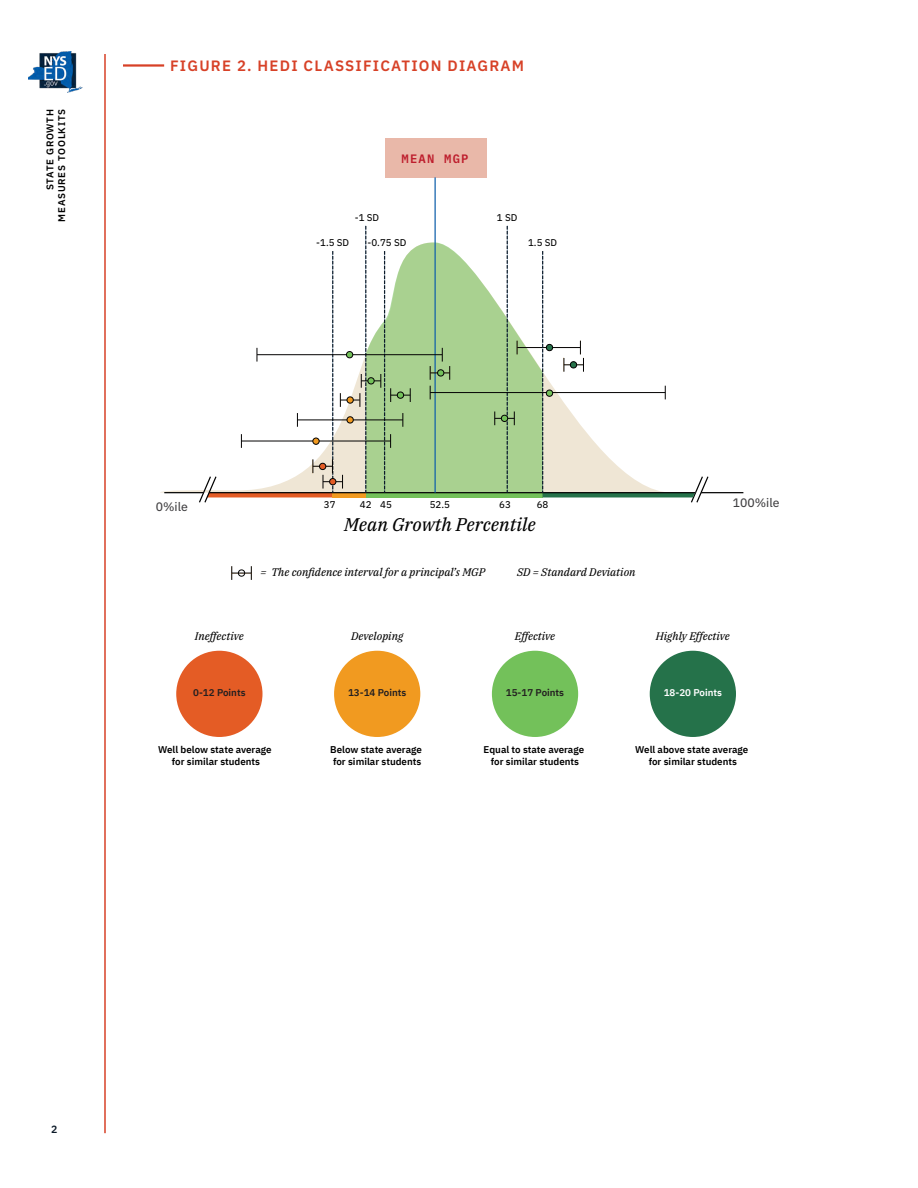
<style>
.page{position:relative;width:918px;height:1188px;background:#fff}
.page>*{position:absolute;margin:0;border:0;box-sizing:border-box;transform-origin:0 0}
.t1{font:italic 18.3px "IBM Plex Serif Text";color:#000}
.t2{font:15px "IBM Plex Sans Sm Bld";letter-spacing:.08em;color:#d74127}
.t3{font:12.15px "IBM Plex Sans Text";color:#414042}
.t4{font:600 12.15px "IBM Plex Mono";letter-spacing:.1em;color:#be1e2d}
.t5{font:italic 10.95px "IBM Plex Serif Text";color:#000}
.t6{font:10.5px "IBM Plex Sans Sm Bld";color:#0c1a28}
.t7{font:600 9.75px/11.7px "IBM Plex Sans";color:#000;text-align:center}
.t8{font:9.75px "IBM Plex Sans Text";color:#000}
.t9{font:600 9.75px "IBM Plex Sans";color:#231f20}
.t10{font:9.75px/11.7px "IBM Plex Sans Sm Bld";letter-spacing:.08em;color:#000;text-align:right}
.t11{font:600 9.75px "IBM Plex Sans";color:#fff}
</style>
<div class="page">
<img style="left:29px;top:51px;width:53px;height:41px">
<hr style="left:104px;top:54px;width:2px;height:1079px;background:#d74127">
<hr style="left:123px;top:64px;width:41px;height:3px;background:#d74127">
<svg style="left:411px;top:242px;width:131px;height:250px;fill:#a9d190"></svg>
<div style="left:385px;top:138px;width:102px;height:39px;background:#e9b8a9"></div>
<hr style="left:164px;top:492px;width:40px;height:1px;background:#000">
<svg style="left:411px;top:493px;width:131px;height:4px"></svg>
<hr style="left:209px;top:492px;width:486px;height:1px;background:#000">
<hr style="left:701px;top:492px;width:42px;height:1px;background:#000">
<hr style="left:435px;top:177px;width:1px;height:316px;background:#0d5ea9">
<hr style="left:517px;top:347px;width:63px;height:1px;background:#030202">
<svg style="left:495px;top:226px;width:23px;height:267px"></svg>
<hr style="left:257px;top:354px;width:185px;height:1px;background:#030202">
<svg style="left:430px;top:348px;width:20px;height:32px"></svg>
<hr style="left:430px;top:392px;width:235px;height:1px;background:#030202">
<svg style="left:430px;top:386px;width:1px;height:13px"></svg>
<svg style="left:542px;top:251px;width:168px;height:252px"></svg>
<svg style="left:198px;top:226px;width:213px;height:277px"></svg>
<div style="left:329px;top:478px;width:7px;height:7px;border:1px solid #030202;border-radius:50%"></div>
<svg style="left:232px;top:566px;width:20px;height:14px"></svg>
<div style="left:176px;top:651px;width:87px;height:86px;background:#e45c25;border-radius:50%"></div>
<div style="left:334px;top:651px;width:86px;height:86px;background:#f19a20;border-radius:50%"></div>
<div style="left:492px;top:651px;width:86px;height:86px;background:#73c15a;border-radius:50%"></div>
<div style="left:650px;top:651px;width:86px;height:86px;background:#25724a;border-radius:50%"></div>
<p class="t10" style="left:43px;top:222px;width:114px;rotate:-90deg">STATE GROWTH<br>MEASURES TOOLKITS</p>
<p class="t2" style="left:170px;top:54px;width:355px">FIGURE 2. HEDI CLASSIFICATION DIAGRAM</p>
<p class="t4" style="left:401px;top:149px;width:69px">MEAN MGP</p>
<p class="t8" style="left:355px;top:210px;width:26px">-1 SD</p>
<p class="t8" style="left:368px;top:235px;width:40px">-0.75 SD</p>
<p class="t8" style="left:497px;top:210px;width:22px">1 SD</p>
<p class="t8" style="left:316px;top:235px;width:35px">-1.5 SD</p>
<p class="t8" style="left:528px;top:235px;width:31px">1.5 SD</p>
<p class="t3" style="left:156px;top:498px;width:34px">0%ile</p>
<p class="t8" style="left:324px;top:497px;width:13px">37</p>
<p class="t8" style="left:360px;top:497px;width:34px">42 45</p>
<p class="t8" style="left:430px;top:497px;width:22px">52.5</p>
<p class="t8" style="left:499px;top:497px;width:13px">63</p>
<p class="t8" style="left:537px;top:497px;width:13px">68</p>
<p class="t3" style="left:733px;top:493px;width:48px">100%ile</p>
<p class="t1" style="left:344px;top:511px;width:193px">Mean Growth Percentile</p>
<p class="t5" style="left:261px;top:564px;width:226px">= The confdence interval for a principal’s MGP</p>
<p class="t5" style="left:517px;top:564px;width:120px">SD = Standard Deviation</p>
<p class="t5" style="left:195px;top:627px;width:50px">Ineffective</p>
<p class="t5" style="left:351px;top:627px;width:54px">Developing</p>
<p class="t5" style="left:515px;top:627px;width:42px">Effective</p>
<p class="t5" style="left:656px;top:627px;width:76px">Highly Effective</p>
<p class="t9" style="left:193px;top:685px;width:54px">0-12 Points</p>
<p class="t7" style="left:158px;top:743px;width:115px">Well below state average for similar students</p>
<p class="t9" style="left:348px;top:685px;width:60px">13-14 Points</p>
<p class="t7" style="left:330px;top:743px;width:93px;text-align:left">Below state average for similar students</p>
<p class="t9" style="left:506px;top:685px;width:60px">15-17 Points</p>
<p class="t7" style="left:484px;top:743px;width:102px">Equal to state average for similar students</p>
<p class="t11" style="left:664px;top:685px;width:60px">18-20 Points</p>
<p class="t7" style="left:635px;top:743px;width:115px">Well above state average for similar students</p>
<p class="t6" style="left:51px;top:1121px;width:8px">2</p>
</div>
